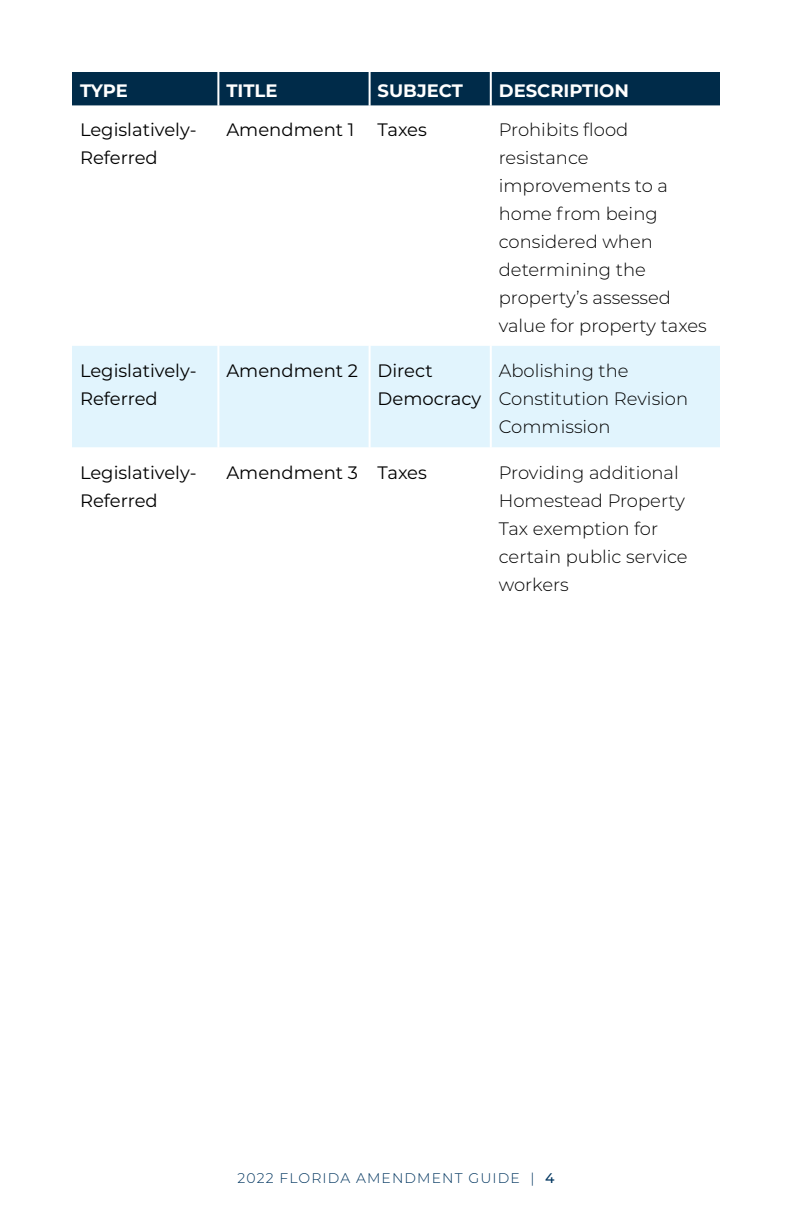
<style>
.page{position:relative;width:792px;height:1224px;background:#fff}
.page>*{position:absolute;margin:0;border:0;box-sizing:border-box;transform-origin:0 0}
.Body_No_Indent{font:300 18px/28px "Montserrat";color:#000}
.Body_No_Indent-2{font:18px/28px "Montserrat";color:#000}
.Body_No_Indent-3{font:700 18px "Montserrat";color:#fff}
.t1{font:300 14px "Montserrat";letter-spacing:.08em;color:#00355f}
.s1{font-weight:500}
</style>
<div class="page">
<div style="left:72px;top:72px;width:648px;height:33px;background:#002b49"></div>
<div style="left:72px;top:346px;width:648px;height:101px;background:#e1f4fd"></div>
<hr style="left:217px;top:72px;width:2px;height:33px;background:#fff">
<hr style="left:369px;top:72px;width:2px;height:33px;background:#fff">
<hr style="left:490px;top:72px;width:2px;height:33px;background:#fff">
<hr style="left:217px;top:346px;width:2px;height:101px;background:#fff">
<hr style="left:369px;top:346px;width:2px;height:101px;background:#fff">
<hr style="left:490px;top:346px;width:2px;height:101px;background:#fff">
<p class="Body_No_Indent-3" style="left:80px;top:78px;width:50px">TYPE</p>
<p class="Body_No_Indent-3" style="left:226px;top:78px;width:53px">TITLE</p>
<p class="Body_No_Indent-3" style="left:378px;top:78px;width:87px">SUBJECT</p>
<p class="Body_No_Indent-3" style="left:499px;top:78px;width:132px">DESCRIPTION</p>
<p class="Body_No_Indent-2" style="left:80px;top:115px;width:118px">Legislatively-<br>Referred</p>
<p class="Body_No_Indent-2" style="left:226px;top:115px;width:130px">Amendment 1</p>
<p class="Body_No_Indent-2" style="left:378px;top:115px;width:51px">Taxes</p>
<p class="Body_No_Indent" style="left:499px;top:115px;width:209px">Prohibits flood resistance improvements to a home from being considered when determining the property’s assessed value for property taxes</p>
<p class="Body_No_Indent-2" style="left:80px;top:356px;width:118px">Legislatively-<br>Referred</p>
<p class="Body_No_Indent-2" style="left:226px;top:356px;width:133px">Amendment 2</p>
<p class="Body_No_Indent-2" style="left:378px;top:356px;width:105px">Direct<br>Democracy</p>
<p class="Body_No_Indent" style="left:499px;top:356px;width:191px">Abolishing the<br>Constitution Revision<br>Commission</p>
<p class="Body_No_Indent-2" style="left:80px;top:458px;width:118px">Legislatively-<br>Referred</p>
<p class="Body_No_Indent-2" style="left:226px;top:458px;width:133px">Amendment 3</p>
<p class="Body_No_Indent-2" style="left:378px;top:458px;width:51px">Taxes</p>
<p class="Body_No_Indent" style="left:499px;top:458px;width:190px">Providing additional<br>Homestead Property<br>Tax exemption for certain public service workers</p>
<p class="t1" style="left:237px;top:1169px;width:319px">2022 FLORIDA AMENDMENT GUIDE | <span class="s1">4</span></p>
</div>
